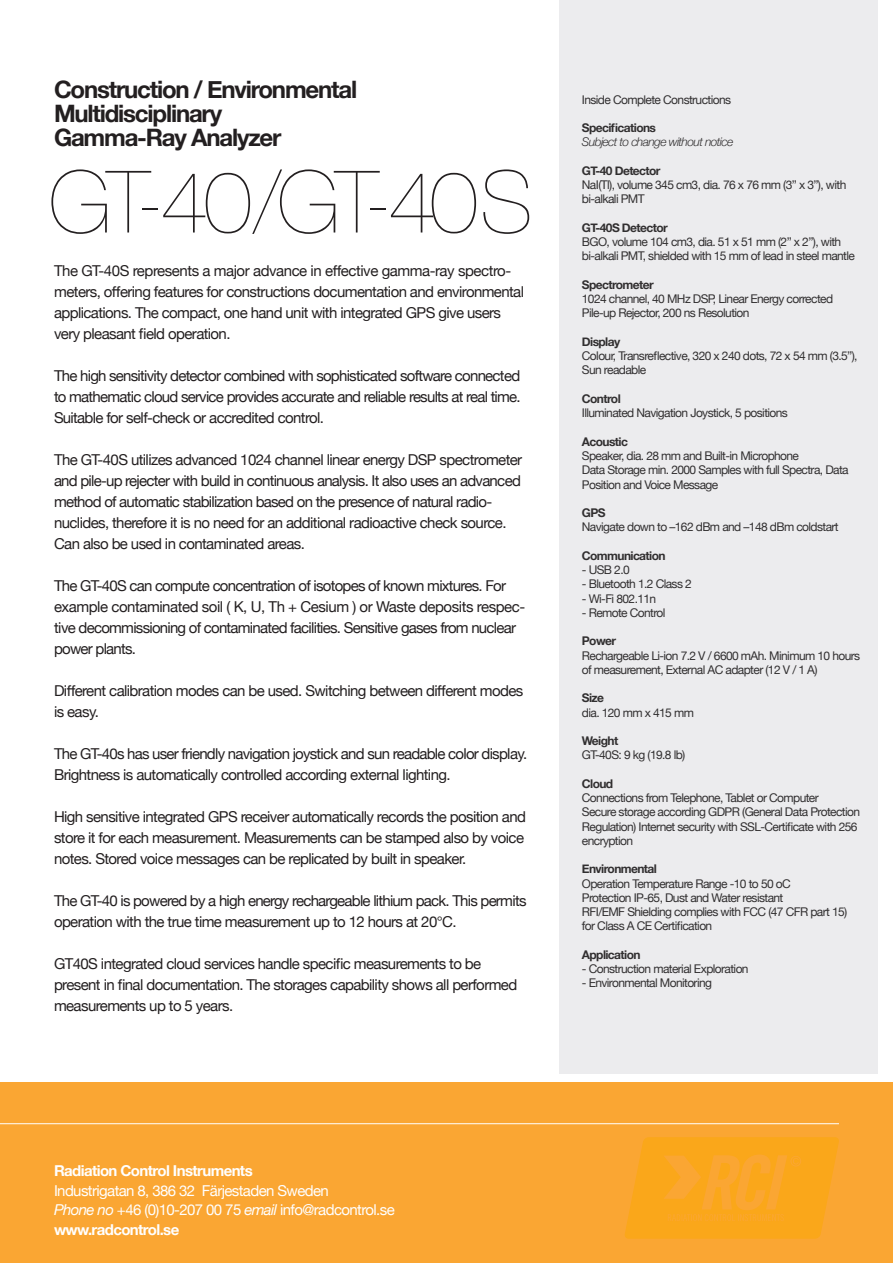
<style>
.page{position:relative;width:893px;height:1263px;background:#fff}
.page>*{position:absolute;margin:0;border:0;box-sizing:border-box;transform-origin:0 0}
.t1{font:200 86.25px "Helvetica Neue";letter-spacing:-.05em;color:#231f20}
.t2{font:700 24px "Helvetica Neue";letter-spacing:-.05em;color:#231f20}
.t3{font:15px/21px "Helvetica Neue";letter-spacing:-.04em;color:#231f20}
.t4{font:15px "Helvetica Neue";letter-spacing:-.04em;color:#fff}
.t5{font:700 15px "Helvetica Neue";letter-spacing:-.04em;color:#fff}
.t6{font:12px/14.2px "Helvetica Neue";letter-spacing:-.05em;color:#312f30}
.t7{font:700 12px "Helvetica Neue";letter-spacing:-.05em;color:#312f30}
.t8{font:italic 300 12px "Helvetica Neue";letter-spacing:-.05em;color:#312f30}
.s1{font-style:italic}
</style>
<div class="page">
<div style="left:559px;top:0;width:319px;height:1074px;background:#ececee"></div>
<div style="left:0;top:1082px;width:893px;height:181px;background:#faa633"></div>
<svg style="left:584px;top:1124px;width:255px;height:115px"></svg>
<hr style="left:0;top:1123px;width:839px;height:1px;background:#fff">
<p class="t2" style="left:54px;top:71px;width:305px">Construction / Environmental</p>
<p class="t2" style="left:54px;top:95px;width:170px">Multidisciplinary</p>
<p class="t2" style="left:54px;top:119px;width:229px">Gamma-Ray Analyzer</p>
<p class="t1" style="left:49px;top:135px;width:486px">GT-40/GT-40S</p>
<p class="t3" style="left:54px;top:261px;width:472px">The GT-40S represents a major advance in effective gamma-ray spectro&shy;meters, offering features for constructions documentation and environmental applications. The compact, one hand unit with integrated GPS give users very pleasant field operation.</p>
<p class="t3" style="left:54px;top:366px;width:468px;text-align:justify">The high sensitivity detector combined with sophisticated software connected to mathematic cloud service provides accurate and reliable results at real time.<br>Suitable for self-check or accredited control.</p>
<p class="t3" style="left:54px;top:450px;width:470px;text-align:justify">The GT-40S utilizes advanced 1024 channel linear energy DSP spectrometer and pile-up rejecter with build in continuous analysis. It also uses an advanced method of automatic stabilization based on the presence of natural radio-</p>
<p class="t3" style="left:54px;top:513px;width:454px">nuclides, therefore it is no need for an additional radioactive check source.<br>Can also be used in contaminated areas.</p>
<p class="t3" style="left:54px;top:576px;width:473px">The GT-40S can compute concentration of isotopes of known mixtures. For example contaminated soil ( K, U, Th + Cesium ) or Waste deposits respec&shy;tive decommissioning of contaminated facilities. Sensitive gases from nuclear power plants.</p>
<p class="t3" style="left:54px;top:681px;width:471px">Different calibration modes can be used. Switching between different modes is easy.</p>
<p class="t3" style="left:54px;top:744px;width:475px">The GT-40s has user friendly navigation joystick and sun readable color display.<br>Brightness is automatically controlled according external lighting.</p>
<p class="t3" style="left:54px;top:807px;width:473px">High sensitive integrated GPS receiver automatically records the position and store it for each measurement. Measurements can be stamped also by voice notes. Stored voice messages can be replicated by built in speaker.</p>
<p class="t3" style="left:54px;top:891px;width:474px">The GT-40 is powered by a high energy rechargeable lithium pack. This permits operation with the true time measurement up to 12 hours at 20°C.</p>
<p class="t3" style="left:54px;top:954px;width:465px">GT40S integrated cloud services handle specific measurements to be present in final documentation. The storages capability shows all performed measurements up to 5 years.</p>
<p class="t6" style="left:582px;top:93px;width:151px">Inside Complete Constructions</p>
<p class="t7" style="left:582px;top:118px;width:76px">Specifications</p>
<p class="t8" style="left:582px;top:133px;width:153px">Subject to change without notice</p>
<p class="t7" style="left:582px;top:161px;width:80px">GT-40 Detector</p>
<p class="t6" style="left:582px;top:178px;width:266px">NaI(Tl), volume 345 cm3, dia. 76 x 76 mm (3” x 3”), with bi-alkali PMT</p>
<p class="t7" style="left:582px;top:218px;width:87px">GT-40S Detector</p>
<p class="t6" style="left:582px;top:235px;width:275px">BGO, volume 104 cm3, dia. 51 x 51 mm (2” x 2”), with bi-alkali PMT, shielded with 15 mm of lead in steel mantle</p>
<p class="t7" style="left:582px;top:275px;width:73px">Spectrometer</p>
<p class="t6" style="left:582px;top:292px;width:253px">1024 channel, 40 MHz DSP, Linear Energy corrected<br>Pile-up Rejector, 200 ns Resolution</p>
<p class="t7" style="left:582px;top:332px;width:40px">Display</p>
<p class="t6" style="left:582px;top:349px;width:277px">Colour, Transreflective, 320 x 240 dots, 72 x 54 mm (3.5”),<br>Sun readable</p>
<p class="t7" style="left:582px;top:389px;width:40px">Control</p>
<p class="t6" style="left:582px;top:406px;width:208px">Illuminated Navigation Joystick, 5 positions</p>
<p class="t7" style="left:582px;top:432px;width:48px">Acoustic</p>
<p class="t6" style="left:582px;top:449px;width:219px">Speaker, dia. 28 mm and Built-in Microphone</p>
<p class="t6" style="left:582px;top:463px;width:268px">Data Storage min. 2000 Samples with full Spectra, Data<br>Position and Voice Message</p>
<p class="t7" style="left:582px;top:503px;width:25px">GPS</p>
<p class="t6" style="left:582px;top:520px;width:258px">Navigate down to –162 dBm and –148 dBm coldstart</p>
<p class="t7" style="left:582px;top:546px;width:85px">Communication</p>
<p class="t6" style="left:582px;top:563px;width:49px">- USB 2.0</p>
<p class="t6" style="left:582px;top:577px;width:111px">- Bluetooth 1.2 Class 2</p>
<p class="t6" style="left:582px;top:592px;width:76px">- Wi-Fi 802.11n</p>
<p class="t6" style="left:582px;top:606px;width:85px">- Remote Control</p>
<p class="t7" style="left:582px;top:632px;width:36px">Power</p>
<p class="t6" style="left:582px;top:649px;width:280px">Rechargeable Li-ion 7.2 V / 6600 mAh. Minimum 10 hours of measurement, External AC adapter (12 V / 1 A)</p>
<p class="t7" style="left:582px;top:689px;width:24px">Size</p>
<p class="t6" style="left:582px;top:706px;width:114px">dia. 120 mm x 415 mm</p>
<p class="t7" style="left:582px;top:731px;width:38px">Weight</p>
<p class="t6" style="left:582px;top:748px;width:105px">GT-40S: 9 kg (19.8 lb)</p>
<p class="t7" style="left:582px;top:774px;width:33px">Cloud</p>
<p class="t6" style="left:582px;top:791px;width:238px">Connections from Telephone, Tablet or Computer</p>
<p class="t6" style="left:582px;top:805px;width:280px">Secure storage according GDPR (General Data Protection<br>Regulation) Internet security with SSL-Certificate with 256 encryption</p>
<p class="t7" style="left:582px;top:860px;width:77px">Environmental</p>
<p class="t6" style="left:582px;top:877px;width:210px">Operation Temperature Range -10 to 50 oC</p>
<p class="t6" style="left:582px;top:891px;width:203px">Protection IP-65, Dust and Water resistant</p>
<p class="t6" style="left:582px;top:905px;width:267px">RFI/EMF Shielding complies with FCC (47 CFR part 15) for Class A CE Certification</p>
<p class="t7" style="left:582px;top:945px;width:60px">Application</p>
<p class="t6" style="left:582px;top:962px;width:168px">- Construction material Exploration</p>
<p class="t6" style="left:582px;top:976px;width:132px">- Environmental Monitoring</p>
<p class="t5" style="left:54px;top:1159px;width:200px">Radiation Control Instruments</p>
<p class="t4" style="left:54px;top:1179px;width:276px">Industrigatan 8, 386 32 Färjestaden Sweden</p>
<p class="t4" style="left:54px;top:1199px;width:342px"><span class="s1">Phone no</span> +46 (0)10-207 00 75 <span class="s1">email</span> info@radcontrol.se</p>
<p class="t5" style="left:54px;top:1217px;width:127px">www.radcontrol.se</p>
</div>
